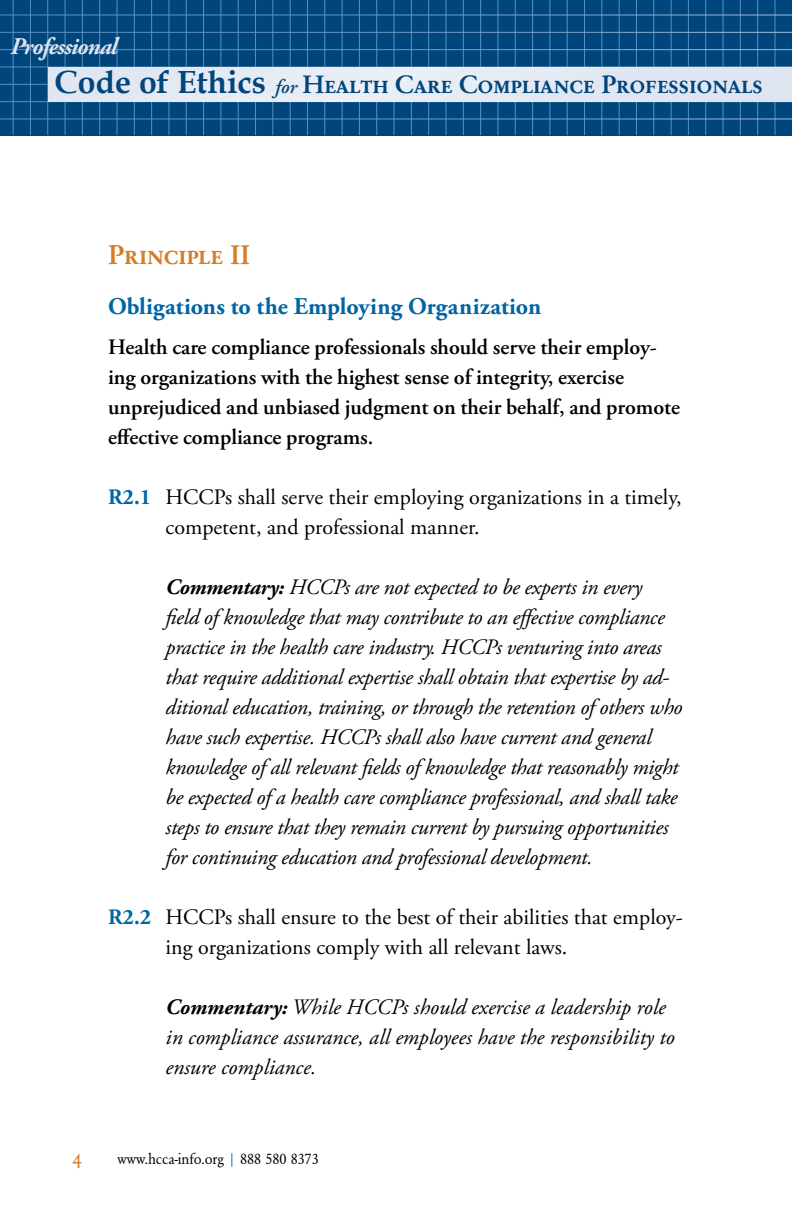
<style>
.page{position:relative;width:792px;height:1224px;background:#fff}
.page>*{position:absolute;margin:0;border:0;box-sizing:border-box;transform-origin:0 0}
.t1{font:28px "Garamond Original Caps Medium";letter-spacing:-.005em;color:#d77d2a}
.t2{font:26px "Garamond Original Caps Medium";color:#00457c}
.t3{font:700 24px "Adobe Garamond Pro";letter-spacing:.005em;color:#0065a4}
.t4{font:italic 700 24px "Adobe Garamond Pro";letter-spacing:-.04em;color:#dbe3f0}
.t5{font:italic 22px/30px "Adobe Garamond Pro";letter-spacing:-.015em;color:#000}
.t6{font:600 22px/30px "Adobe Garamond Pro";letter-spacing:-.005em;color:#000}
.t7{font:22px/30px "Adobe Garamond Pro";color:#000}
.t8{font:22px "Garamond Original Caps Regular";color:#d77d2a}
.t9{font:condensed 16px "Garamond Std";letter-spacing:-.005em;color:#000}
.s1{font-family:"Book Antiqua";font-weight:700;font-size:32px}
.s2{font-family:"Adobe Garamond Pro";font-weight:600;font-style:italic;font-size:20px}
.s3{font-weight:700;color:#0065a4}
.s4{font-weight:700}
.s5{color:#0065a4}
</style>
<div class="page">
<div style="left:0;top:0;width:792px;height:135px;background:#00457c"></div>
<hr style="left:13px;top:0;width:1px;height:135px;background:#5a90c2">
<hr style="left:30px;top:0;width:1px;height:135px;background:#5a90c2">
<hr style="left:47px;top:0;width:1px;height:135px;background:#5a90c2">
<hr style="left:65px;top:0;width:1px;height:135px;background:#5a90c2">
<hr style="left:82px;top:0;width:1px;height:135px;background:#5a90c2">
<hr style="left:99px;top:0;width:1px;height:135px;background:#5a90c2">
<hr style="left:117px;top:0;width:1px;height:135px;background:#5a90c2">
<hr style="left:134px;top:0;width:1px;height:135px;background:#5a90c2">
<hr style="left:151px;top:0;width:1px;height:135px;background:#5a90c2">
<hr style="left:168px;top:0;width:1px;height:135px;background:#5a90c2">
<hr style="left:186px;top:0;width:1px;height:135px;background:#5a90c2">
<hr style="left:203px;top:0;width:1px;height:135px;background:#5a90c2">
<hr style="left:220px;top:0;width:1px;height:135px;background:#5a90c2">
<hr style="left:238px;top:0;width:1px;height:135px;background:#5a90c2">
<hr style="left:255px;top:0;width:1px;height:135px;background:#5a90c2">
<hr style="left:272px;top:0;width:1px;height:135px;background:#5a90c2">
<hr style="left:290px;top:0;width:1px;height:135px;background:#5a90c2">
<hr style="left:307px;top:0;width:1px;height:135px;background:#5a90c2">
<hr style="left:324px;top:0;width:1px;height:135px;background:#5a90c2">
<hr style="left:342px;top:0;width:1px;height:135px;background:#5a90c2">
<hr style="left:359px;top:0;width:1px;height:135px;background:#5a90c2">
<hr style="left:376px;top:0;width:1px;height:135px;background:#5a90c2">
<hr style="left:394px;top:0;width:1px;height:135px;background:#5a90c2">
<hr style="left:411px;top:0;width:1px;height:135px;background:#5a90c2">
<hr style="left:428px;top:0;width:1px;height:135px;background:#5a90c2">
<hr style="left:445px;top:0;width:1px;height:135px;background:#5a90c2">
<hr style="left:463px;top:0;width:1px;height:135px;background:#5a90c2">
<hr style="left:480px;top:0;width:1px;height:135px;background:#5a90c2">
<hr style="left:497px;top:0;width:1px;height:135px;background:#5a90c2">
<hr style="left:515px;top:0;width:1px;height:135px;background:#5a90c2">
<hr style="left:532px;top:0;width:1px;height:135px;background:#5a90c2">
<hr style="left:549px;top:0;width:1px;height:135px;background:#5a90c2">
<hr style="left:567px;top:0;width:1px;height:135px;background:#5a90c2">
<hr style="left:584px;top:0;width:1px;height:135px;background:#5a90c2">
<hr style="left:601px;top:0;width:1px;height:135px;background:#5a90c2">
<hr style="left:619px;top:0;width:1px;height:135px;background:#5a90c2">
<hr style="left:636px;top:0;width:1px;height:135px;background:#5a90c2">
<hr style="left:653px;top:0;width:1px;height:135px;background:#5a90c2">
<hr style="left:671px;top:0;width:1px;height:135px;background:#5a90c2">
<hr style="left:688px;top:0;width:1px;height:135px;background:#5a90c2">
<hr style="left:705px;top:0;width:1px;height:135px;background:#5a90c2">
<hr style="left:723px;top:0;width:1px;height:135px;background:#5a90c2">
<hr style="left:740px;top:0;width:1px;height:135px;background:#5a90c2">
<hr style="left:757px;top:0;width:1px;height:135px;background:#5a90c2">
<hr style="left:774px;top:0;width:1px;height:135px;background:#5a90c2">
<hr style="left:0;top:15px;width:792px;height:1px;background:#fff">
<hr style="left:0;top:32px;width:792px;height:1px;background:#fff">
<hr style="left:0;top:49px;width:792px;height:1px;background:#fff">
<hr style="left:0;top:118px;width:792px;height:1px;background:#fff">
<hr style="left:0;top:84px;width:792px;height:1px;background:#fff">
<hr style="left:0;top:66px;width:792px;height:1px;background:#fff">
<hr style="left:0;top:101px;width:792px;height:1px;background:#fff">
<div style="left:45px;top:54px;width:747px;height:57px;background:#0a394a;opacity:.1"></div>
<div style="left:48px;top:68px;width:744px;height:33px;background:#e4e9f4"></div>
<p class="t4" style="left:10px;top:32px;width:108px">Professional</p>
<p class="t2" style="left:55px;top:69px;width:710px"><span class="s1">Code of Ethics</span> <span class="s2">for</span> Health Care Compliance Professionals</p>
<p class="t1" style="left:108px;top:238px;width:144px">Principle II</p>
<p class="t3" style="left:108px;top:292px;width:435px">Obligations to the Employing Organization</p>
<p class="t6" style="left:108px;top:332px;width:574px">Health care compliance professionals should serve their employ&shy;ing organizations with the highest sense of integrity, exercise unprejudiced and unbiased judgment on their behalf, and promote effective compliance programs.</p>
<p class="t7" style="left:166px;top:483px;width:518px;text-indent:-58px"><span class="s3">R2.1</span> HCCPs shall serve their employing organizations in a timely, competent, and professional manner.</p>
<p class="t5" style="left:166px;top:573px;width:518px"><span class="s4">Commentary:</span> HCCPs are not expected to be experts in every<br>field of knowledge that may contribute to an effective compliance practice in the health care industry. HCCPs venturing into areas that require additional expertise shall obtain that expertise by ad&shy;ditional education, training, or through the retention of others who have such expertise. HCCPs shall also have current and general knowledge of all relevant fields of knowledge that reasonably might be expected of a health care compliance professional, and shall take steps to ensure that they remain current by pursuing opportunities for continuing education and professional development.</p>
<p class="t7" style="left:166px;top:903px;width:519px;text-indent:-58px"><span class="s3">R2.2</span> HCCPs shall ensure to the best of their abilities that employ&shy;ing organizations comply with all relevant laws.</p>
<p class="t5" style="left:166px;top:993px;width:511px"><span class="s4">Commentary:</span> While HCCPs should exercise a leadership role in compliance assurance, all employees have the responsibility to ensure compliance.</p>
<p class="t8" style="left:72px;top:1144px;width:11px">4</p>
<p class="t9" style="left:118px;top:1149px;width:203px">www.hcca-info.org <span class="s5">|</span> 888 580 8373</p>
</div>
